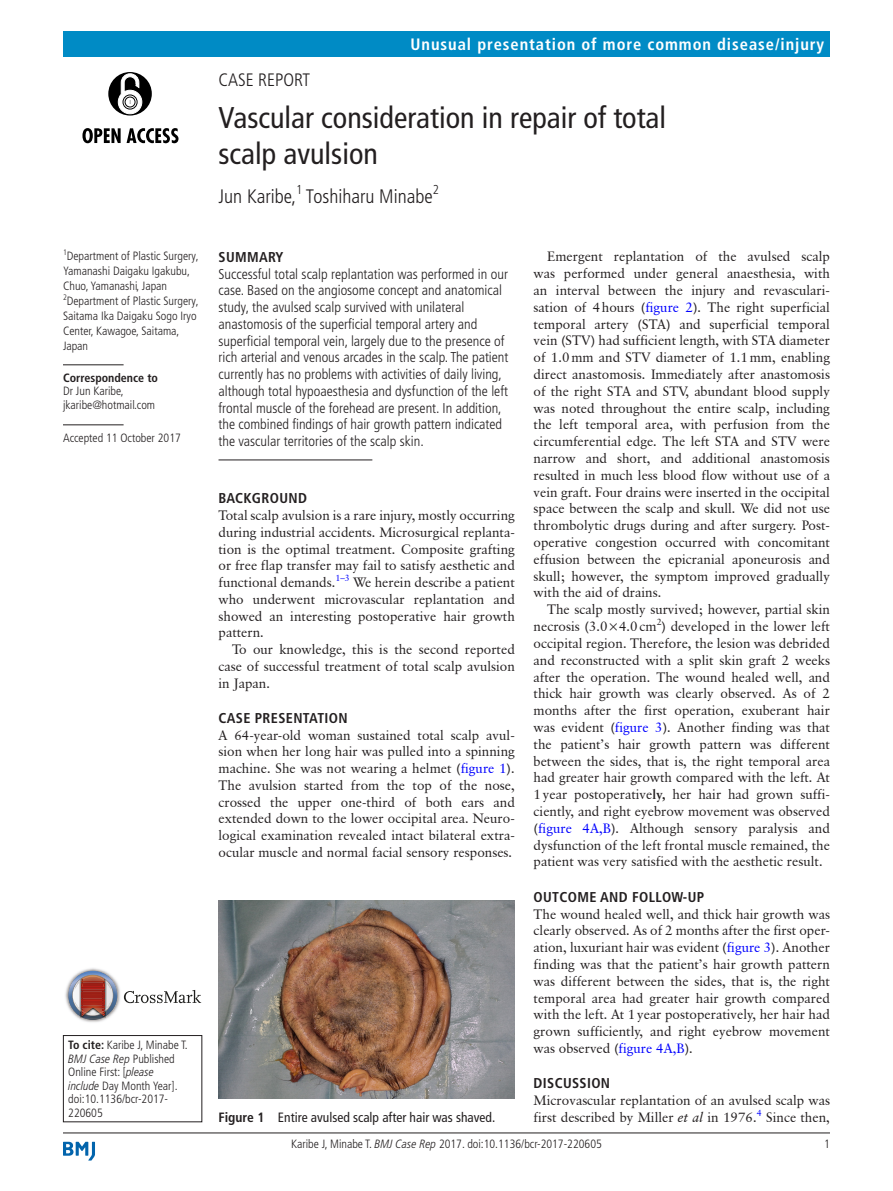
<style>
.page{position:relative;width:893px;height:1191px;background:#fff}
.page>*{position:absolute;margin:0;border:0;box-sizing:border-box;transform-origin:0 0}
.t1{font:condensed 30px/36px "Frutiger LT Pro";color:#231f20}
.t2{font:300 condensed 19.5px "Frutiger LT Pro";color:#231f20}
.t3{font:300 condensed 18px "Frutiger LT Pro";color:#231f20}
.t4{font:700 condensed 16.5px "Frutiger LT Std";letter-spacing:.055em;color:#fff}
.t5{font:300 condensed 14.25px/16.8px "Frutiger LT Pro";color:#231f20}
.t6{font:700 condensed 14.25px "Frutiger LT Pro";letter-spacing:.025em;color:#231f20}
.t7{font:13.5px/16.8px "Classical Garamond BT";color:#231f20;text-align:justify}
.t8{font:condensed 13.5px "Frutiger LT Pro";color:#231f20}
.t9{font:300 condensed 12px/13.5px "Frutiger LT Pro";color:#231f20}
.t10{font:700 condensed 12px "Frutiger LT Pro";color:#231f20}
.s1{font-weight:700}
.s2{font-style:italic}
.s3{color:#00f}
</style>
<div class="page">
<hr style="left:63px;top:1132px;width:767px;height:1px;background:#231f20">
<svg style="left:63px;top:1141px;width:32px;height:19px"></svg>
<hr style="left:219px;top:459px;width:153px;height:1px;background:#231f20">
<div style="left:63px;top:31px;width:767px;height:25px;background:#008bc5"></div>
<div style="left:63px;top:1035px;width:139px;height:87px;border:1px solid #231f20"></div>
<hr style="left:63px;top:364px;width:61px;height:1px;background:#231f20">
<hr style="left:63px;top:424px;width:61px;height:1px;background:#231f20">
<img style="left:65px;top:968px;width:55px;height:54px">
<svg style="left:68px;top:970px;width:49px;height:49px;background:#a98689"></svg>
<svg style="left:124px;top:990px;width:77px;height:13px"></svg>
<img style="left:219px;top:900px;width:296px;height:198px">
<div style="left:108px;top:72px;width:44px;height:43px;background:#000;border-radius:50%"></div>
<svg style="left:118px;top:73px;width:24px;height:41px"></svg>
<div style="left:123px;top:95px;width:15px;height:14px;border:1px solid #000;border-radius:50%"></div>
<div style="left:125px;top:97px;width:10px;height:10px;border:1px solid #000;border-radius:50%"></div>
<svg style="left:82px;top:128px;width:39px;height:15px"></svg>
<svg style="left:127px;top:128px;width:51px;height:15px"></svg>
<p class="t9" style="left:63px;top:249px;width:137px;line-height:15px"><sup>1</sup>Department of Plastic Surgery,<br>Yamanashi Daigaku Igakubu,<br>Chuo, Yamanashi, Japan<br><sup>2</sup>Department of Plastic Surgery,<br>Saitama Ika Daigaku Sogo Iryo<br>Center, Kawagoe, Saitama,<br>Japan</p>
<p class="t10" style="left:63px;top:370px;width:97px">CORRESPONDENCE TO</p>
<p class="t9" style="left:63px;top:384px;width:94px">Dr Jun Karibe, jkaribe@hotmail.com</p>
<p class="t9" style="left:63px;top:431px;width:119px">Accepted 11 October 2017</p>
<p class="t9" style="left:68px;top:1038px;width:121px"><span class="s1">TO CITE:</span> Karibe J, Minabe T.<br><span class="s2">BMJ Case Rep</span> Published<br>Online First: [<span class="s2">please include</span> Day Month Year]. doi:10.1136/bcr-2017-<br>220605</p>
<p class="t4" style="left:411px;top:34px;width:415px">Unusual presentation of more common disease/injury</p>
<h3 class="t3" style="left:219px;top:69px;width:90px">Case report</h3>
<h1 class="t1" style="left:219px;top:99px;width:449px">Vascular consideration in repair of total scalp avulsion</h1>
<h2 class="t2" style="left:219px;top:185px;width:222px">Jun Karibe,<sup>1</sup> Toshiharu Minabe<sup>2</sup></h2>
<p class="t6" style="left:219px;top:248px;width:66px">SUMMARY</p>
<p class="t5" style="left:219px;top:265px;width:291px">Successful total scalp replantation was performed in our case. Based on the angiosome concept and anatomical study, the avulsed scalp survived with unilateral anastomosis of the superficial temporal artery and superficial temporal vein, largely due to the presence of rich arterial and venous arcades in the scalp. The patient currently has no problems with activities of daily living, although total hypoaesthesia and dysfunction of the left frontal muscle of the forehead are present. In addition, the combined findings of hair growth pattern indicated the vascular territories of the scalp skin.</p>
<p class="t6" style="left:219px;top:490px;width:90px">BACKGROUND</p>
<p class="t7" style="left:219px;top:507px;width:298px">Total scalp avulsion is a rare injury, mostly occurring during industrial accidents. Microsurgical replanta&shy;tion is the optimal treatment. Composite grafting or free flap transfer may fail to satisfy aesthetic and functional demands.<sup>1–3</sup> We herein describe a patient who underwent microvascular replantation and showed an interesting postoperative hair growth pattern.</p>
<p class="t7" style="left:219px;top:640px;width:298px;text-indent:14px">To our knowledge, this is the second reported case of successful treatment of total scalp avulsion in Japan.</p>
<p class="t6" style="left:219px;top:709px;width:131px">CASE PRESENTATION</p>
<p class="t7" style="left:219px;top:726px;width:298px">A 64-year-old woman sustained total scalp avul&shy;sion when her long hair was pulled into a spinning machine. She was not wearing a helmet (<span class="s3">figure 1</span>).<br>The avulsion started from the top of the nose, crossed the upper one-third of both ears and extended down to the lower occipital area. Neuro&shy;logical examination revealed intact bilateral extra&shy;ocular muscle and normal facial sensory responses.</p>
<p class="t8" style="left:219px;top:1109px;width:278px"><span class="s1">FIGURE 1</span> Entire avulsed scalp after hair was shaved.</p>
<p class="t7" style="left:534px;top:248px;width:298px;text-indent:14px">Emergent replantation of the avulsed scalp was performed under general anaesthesia, with an interval between the injury and revasculari&shy;sation of 4hours (<span class="s3">figure 2</span>). The right superficial temporal artery (STA) and superficial temporal vein (STV) had sufficient length, with STA diameter of 1.0mm and STV diameter of 1.1mm, enabling direct anastomosis. Immediately after anastomosis of the right STA and STV, abundant blood supply was noted throughout the entire scalp, including the left temporal area, with perfusion from the circumferential edge. The left STA and STV were narrow and short, and additional anastomosis resulted in much less blood flow without use of a vein graft. Four drains were inserted in the occipital space between the scalp and skull. We did not use thrombolytic drugs during and after surgery. Post&shy;operative congestion occurred with concomitant effusion between the epicranial aponeurosis and skull; however, the symptom improved gradually with the aid of drains.</p>
<p class="t7" style="left:534px;top:601px;width:298px;text-indent:14px">The scalp mostly survived; however, partial skin necrosis (3.0×4.0cm<sup>2</sup>) developed in the lower left occipital region. Therefore, the lesion was debrided and reconstructed with a split skin graft 2 weeks after the operation. The wound healed well, and thick hair growth was clearly observed. As of 2 months after the first operation, exuberant hair was evident (<span class="s3">figure 3</span>). Another finding was that the patient’s hair growth pattern was different between the sides, that is, the right temporal area had greater hair growth compared with the left. At 1year postoperative<span class="s1">ly,</span> her hair had grown suffi&shy;ciently, and right eyebrow movement was observed (<span class="s3">figure 4A,B</span>). Although sensory paralysis and dysfunction of the left frontal muscle remained, the patient was very satisfied with the aesthetic result.</p>
<p class="t6" style="left:534px;top:888px;width:172px">OUTCOME AND FOLLOW-UP</p>
<p class="t7" style="left:534px;top:905px;width:298px">The wound healed well, and thick hair growth was clearly observed. As of 2 months after the first oper&shy;ation, luxuriant hair was evident (<span class="s3">figure 3</span>). Another finding was that the patient’s hair growth pattern was different between the sides, that is, the right temporal area had greater hair growth compared with the left. At 1year postoperatively, her hair had grown sufficiently, and right eyebrow movement was observed (<span class="s3">figure 4A,B</span>).</p>
<p class="t6" style="left:534px;top:1074px;width:78px">DISCUSSION</p>
<p class="t7" style="left:534px;top:1091px;width:298px">Microvascular replantation of an avulsed scalp was first described by Miller <span class="s2">et al</span> in 1976.<sup>4</sup> Since then,</p>
<p class="t9" style="left:291px;top:1136px;width:312px">Karibe J, Minabe T. <span class="s2">BMJ Case Rep</span> 2017. doi:10.1136/bcr-2017-220605</p>
<p class="t9" style="left:824px;top:1136px;width:7px">1</p>
</div>
